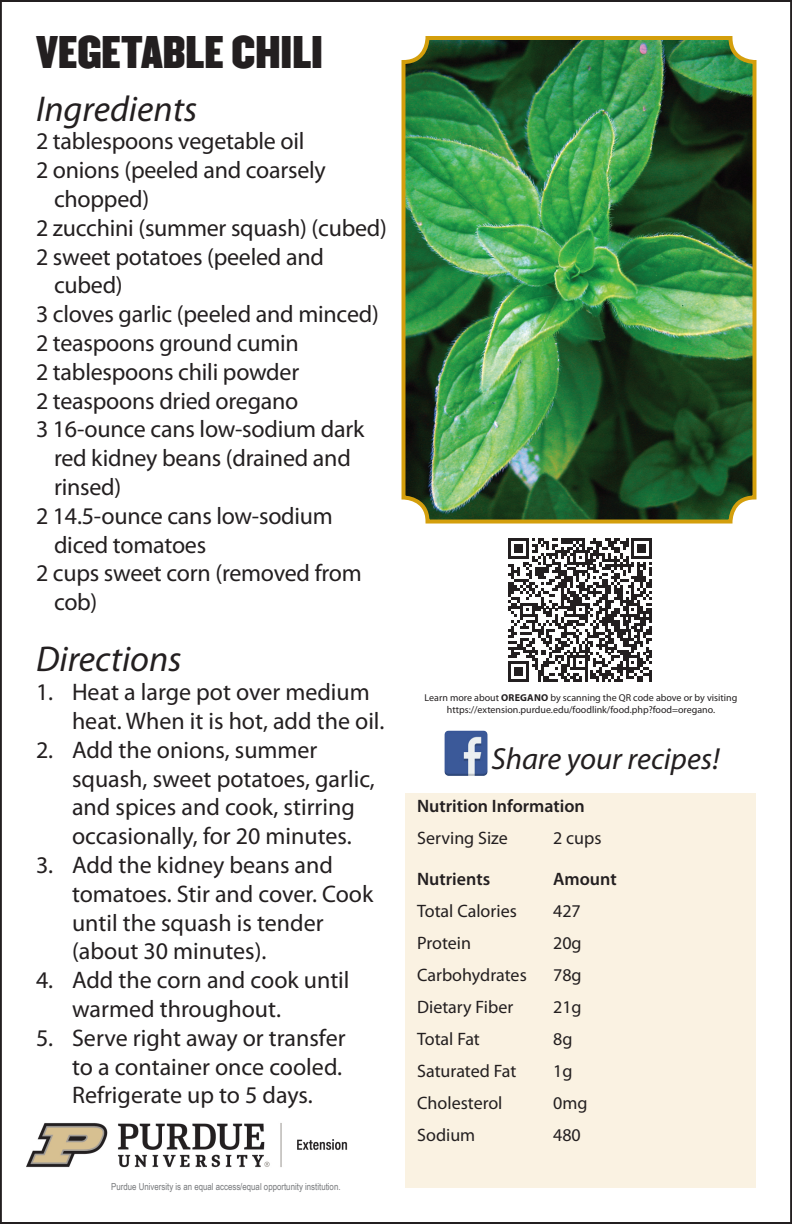
<style>
.page{position:relative;width:792px;height:1224px;background:#fff}
.page>*{position:absolute;margin:0;border:0;box-sizing:border-box;transform-origin:0 0}
.RECIPE_TITLE{font:40px "Champion HTF Middleweight";color:#231f20}
.Subhead{font:italic 36px "Myriad Pro";color:#231f20}
.NUTRITION_INFO{font:italic 30.6px "Myriad Pro";color:#231f20}
.NUMBERS{font:24px/28.8px "Myriad Pro";color:#231f20}
.Ingredients{font:24px/28.8px "Myriad Pro";letter-spacing:-.01em;color:#231f20}
.NUTRITION_INFO-2{font:18px "Myriad Pro";color:#231f20}
.Nutrition_Semibold{font:600 18px "Myriad Pro";color:#231f20}
.QR_CODE{font:10px/12px "Myriad Pro";color:#231f20;text-align:center}
.t1{font:9.6px "Arial Narrow";color:#76787b}
.s1{font-weight:700}
</style>
<div class="page">
<img style="left:407px;top:41px;width:344px;height:478px">
<div style="left:402px;top:36px;width:354px;height:488px;border:4px solid #d49f0c;border-radius:24px"></div>
<svg style="left:508px;top:538px;width:144px;height:144px"></svg>
<div style="left:406px;top:794px;width:350px;height:394px;background:#faf2e2"></div>
<img style="left:444px;top:730px;width:44px;height:46px">
<img style="left:27px;top:1123px;width:321px;height:45px">
<p class="RECIPE_TITLE" style="left:36px;top:26px;width:288px">VEGETABLE CHILI</p>
<p class="Subhead" style="left:36px;top:86px;width:163px">Ingredients</p>
<p class="Ingredients" style="left:36px;top:127px;width:270px">2 tablespoons vegetable oil</p>
<p class="Ingredients" style="left:54px;top:155px;width:273px;text-indent:-18px">2 onions (peeled and coarsely chopped)</p>
<p class="Ingredients" style="left:36px;top:213px;width:352px">2 zucchini (summer squash) (cubed)</p>
<p class="Ingredients" style="left:54px;top:242px;width:272px;text-indent:-18px">2 sweet potatoes (peeled and cubed)</p>
<p class="Ingredients" style="left:36px;top:299px;width:344px">3 cloves garlic (peeled and minced)</p>
<p class="Ingredients" style="left:36px;top:328px;width:264px">2 teaspoons ground cumin</p>
<p class="Ingredients" style="left:36px;top:357px;width:265px">2 tablespoons chili powder</p>
<p class="Ingredients" style="left:36px;top:386px;width:264px">2 teaspoons dried oregano</p>
<p class="Ingredients" style="left:54px;top:415px;width:312px;text-indent:-18px">3 16-ounce cans low-sodium dark red kidney beans (drained and rinsed)</p>
<p class="Ingredients" style="left:54px;top:501px;width:280px;text-indent:-18px">2 14.5-ounce cans low-sodium diced tomatoes</p>
<p class="Ingredients" style="left:54px;top:559px;width:309px;text-indent:-18px">2 cups sweet corn (removed from cob)</p>
<p class="Subhead" style="left:36px;top:637px;width:147px">Directions</p>
<p class="NUMBERS" style="left:72px;top:677px;width:314px;text-indent:-36px">1. Heat a large pot over medium heat. When it is hot, add the oil.</p>
<p class="NUMBERS" style="left:72px;top:735px;width:304px;text-indent:-36px">2. Add the onions, summer squash, sweet potatoes, garlic, and spices and cook, stirring occasionally, for 20 minutes.</p>
<p class="NUMBERS" style="left:72px;top:850px;width:303px;text-indent:-36px">3. Add the kidney beans and tomatoes. Stir and cover. Cook until the squash is tender (about 30 minutes).</p>
<p class="NUMBERS" style="left:72px;top:965px;width:279px;text-indent:-36px">4. Add the corn and cook until warmed throughout.</p>
<p class="NUMBERS" style="left:72px;top:1023px;width:275px;text-indent:-36px">5. Serve right away or transfer to a container once cooled.<br>Refrigerate up to 5 days.</p>
<p class="t1" style="left:111px;top:1180px;width:231px">Purdue University is an equal access/equal opportunity institution.</p>
<p class="QR_CODE" style="left:425px;top:692px;width:314px">Learn more about <span class="s1">OREGANO</span> by scanning the QR code above or by visiting https://extension.purdue.edu/foodlink/food.php?food=oregano.</p>
<p class="NUTRITION_INFO" style="left:491px;top:740px;width:230px">Share your recipes!</p>
<p class="Nutrition_Semibold" style="left:417px;top:795px;width:169px">Nutrition Information</p>
<p class="NUTRITION_INFO-2" style="left:417px;top:827px;width:92px">Serving Size</p>
<p class="NUTRITION_INFO-2" style="left:553px;top:827px;width:50px">2 cups</p>
<p class="Nutrition_Semibold" style="left:417px;top:868px;width:75px">Nutrients</p>
<p class="Nutrition_Semibold" style="left:553px;top:868px;width:65px">Amount</p>
<p class="NUTRITION_INFO-2" style="left:417px;top:900px;width:101px">Total Calories</p>
<p class="NUTRITION_INFO-2" style="left:553px;top:900px;width:29px">427</p>
<p class="NUTRITION_INFO-2" style="left:417px;top:932px;width:55px">Protein</p>
<p class="NUTRITION_INFO-2" style="left:553px;top:932px;width:30px">20g</p>
<p class="NUTRITION_INFO-2" style="left:417px;top:964px;width:111px">Carbohydrates</p>
<p class="NUTRITION_INFO-2" style="left:553px;top:964px;width:30px">78g</p>
<p class="NUTRITION_INFO-2" style="left:417px;top:996px;width:98px">Dietary Fiber</p>
<p class="NUTRITION_INFO-2" style="left:553px;top:996px;width:30px">21g</p>
<p class="NUTRITION_INFO-2" style="left:417px;top:1028px;width:64px">Total Fat</p>
<p class="NUTRITION_INFO-2" style="left:553px;top:1028px;width:21px">8g</p>
<p class="NUTRITION_INFO-2" style="left:417px;top:1060px;width:101px">Saturated Fat</p>
<p class="NUTRITION_INFO-2" style="left:553px;top:1060px;width:21px">1g</p>
<p class="NUTRITION_INFO-2" style="left:417px;top:1092px;width:87px">Cholesterol</p>
<p class="NUTRITION_INFO-2" style="left:553px;top:1092px;width:36px">0mg</p>
<p class="NUTRITION_INFO-2" style="left:417px;top:1124px;width:60px">Sodium</p>
<p class="NUTRITION_INFO-2" style="left:553px;top:1124px;width:29px">480</p>
</div>
